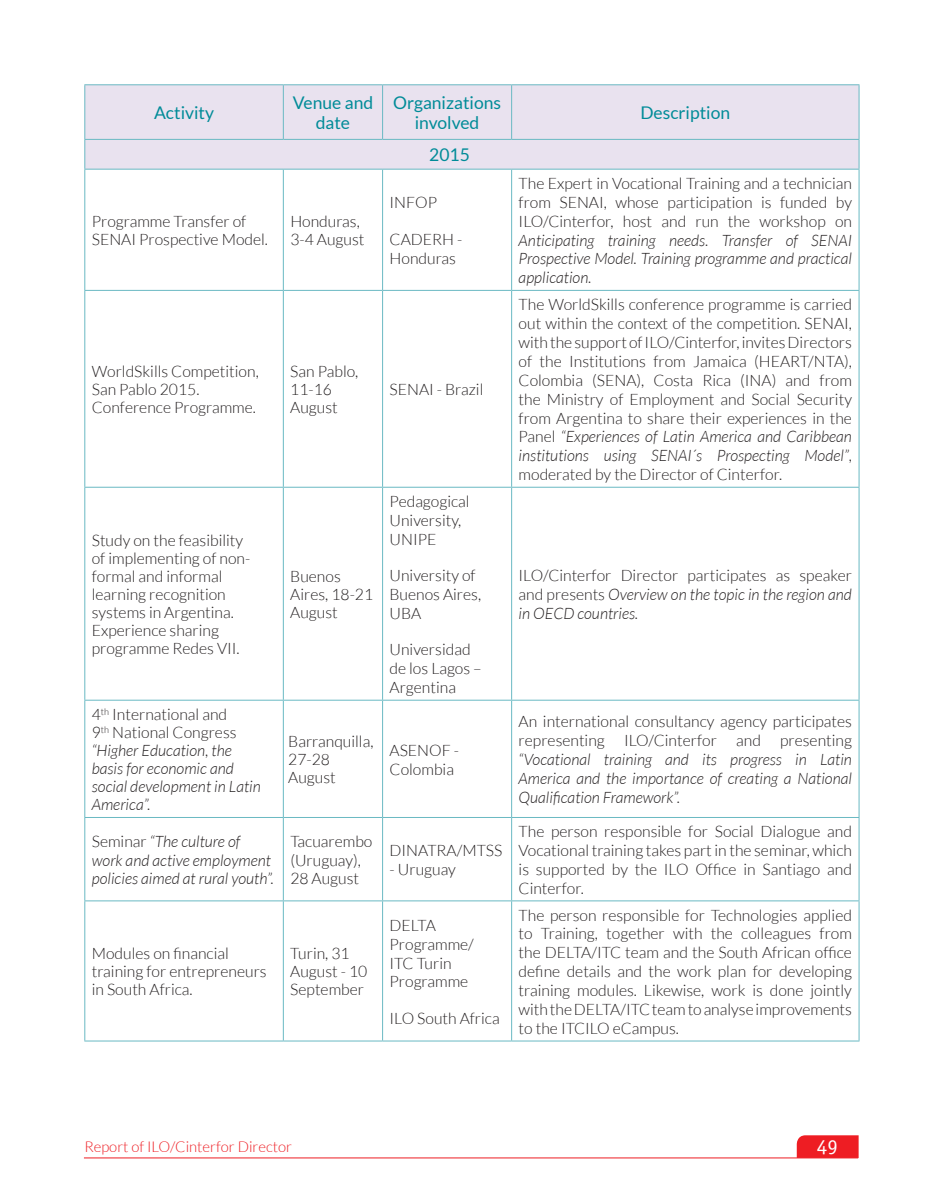
<style>
.page{position:relative;width:943px;height:1191px;background:#fff}
.page>*{position:absolute;margin:0;border:0;box-sizing:border-box;transform-origin:0 0}
.t1{font:21px "Officina Sans LT";color:#fff}
.t2{font:17.5px/20.1px "Lato";color:#008b98;text-align:center}
.t3{font:300 15.75px/18.9px "Lato";color:#231f20}
.t4{font:italic 300 15.75px/18.2px "Lato";color:#231f20;text-align:justify}
.t5{font:300 14.88px "Lato";color:#ee1d23}
.s1{font-style:normal}
.s2{font-style:italic}
</style>
<div class="page">
<svg style="left:796px;top:1135px;width:62px;height:22px"></svg>
<hr style="left:84px;top:1157px;width:774px;height:1px;background:#ee1d23">
<div style="left:85px;top:85px;width:773px;height:84px;background:#e9e2ef"></div>
<hr style="left:84px;top:84px;width:199px;height:1px;background:#6ab9c3">
<hr style="left:84px;top:85px;width:1px;height:54px;background:#6ab9c3">
<hr style="left:283px;top:84px;width:99px;height:1px;background:#6ab9c3">
<hr style="left:283px;top:85px;width:1px;height:54px;background:#6ab9c3">
<hr style="left:382px;top:84px;width:129px;height:1px;background:#6ab9c3">
<hr style="left:382px;top:85px;width:1px;height:54px;background:#6ab9c3">
<hr style="left:511px;top:84px;width:348px;height:1px;background:#6ab9c3">
<hr style="left:511px;top:85px;width:1px;height:54px;background:#6ab9c3">
<hr style="left:858px;top:85px;width:1px;height:54px;background:#6ab9c3">
<hr style="left:84px;top:139px;width:199px;height:1px;background:#6ab9c3">
<svg style="left:84px;top:140px;width:1px;height:29px"></svg>
<hr style="left:283px;top:139px;width:99px;height:1px;background:#6ab9c3">
<hr style="left:382px;top:139px;width:129px;height:1px;background:#6ab9c3">
<hr style="left:511px;top:139px;width:348px;height:1px;background:#6ab9c3">
<svg style="left:858px;top:140px;width:1px;height:29px"></svg>
<hr style="left:84px;top:169px;width:199px;height:1px;background:#6ab9c3">
<hr style="left:84px;top:170px;width:1px;height:120px;background:#6ab9c3">
<hr style="left:283px;top:169px;width:99px;height:1px;background:#6ab9c3">
<hr style="left:283px;top:170px;width:1px;height:120px;background:#6ab9c3">
<hr style="left:382px;top:169px;width:129px;height:1px;background:#6ab9c3">
<hr style="left:382px;top:170px;width:1px;height:120px;background:#6ab9c3">
<hr style="left:511px;top:169px;width:348px;height:1px;background:#6ab9c3">
<hr style="left:511px;top:170px;width:1px;height:120px;background:#6ab9c3">
<hr style="left:858px;top:170px;width:1px;height:120px;background:#6ab9c3">
<hr style="left:84px;top:290px;width:199px;height:1px;background:#6ab9c3">
<hr style="left:84px;top:291px;width:1px;height:196px;background:#6ab9c3">
<hr style="left:283px;top:290px;width:99px;height:1px;background:#6ab9c3">
<hr style="left:283px;top:291px;width:1px;height:196px;background:#6ab9c3">
<hr style="left:382px;top:290px;width:129px;height:1px;background:#6ab9c3">
<hr style="left:382px;top:291px;width:1px;height:196px;background:#6ab9c3">
<hr style="left:511px;top:290px;width:348px;height:1px;background:#6ab9c3">
<hr style="left:511px;top:291px;width:1px;height:196px;background:#6ab9c3">
<hr style="left:858px;top:291px;width:1px;height:196px;background:#6ab9c3">
<hr style="left:84px;top:487px;width:199px;height:1px;background:#6ab9c3">
<hr style="left:84px;top:487px;width:1px;height:212px;background:#6ab9c3">
<hr style="left:283px;top:487px;width:99px;height:1px;background:#6ab9c3">
<hr style="left:283px;top:487px;width:1px;height:212px;background:#6ab9c3">
<hr style="left:382px;top:487px;width:129px;height:1px;background:#6ab9c3">
<hr style="left:382px;top:487px;width:1px;height:212px;background:#6ab9c3">
<hr style="left:511px;top:487px;width:348px;height:1px;background:#6ab9c3">
<hr style="left:511px;top:487px;width:1px;height:212px;background:#6ab9c3">
<hr style="left:858px;top:487px;width:1px;height:212px;background:#6ab9c3">
<hr style="left:84px;top:699px;width:199px;height:1px;background:#6ab9c3">
<hr style="left:84px;top:700px;width:1px;height:117px;background:#6ab9c3">
<hr style="left:283px;top:699px;width:99px;height:1px;background:#6ab9c3">
<hr style="left:283px;top:700px;width:1px;height:117px;background:#6ab9c3">
<hr style="left:382px;top:699px;width:129px;height:1px;background:#6ab9c3">
<hr style="left:382px;top:700px;width:1px;height:117px;background:#6ab9c3">
<hr style="left:511px;top:699px;width:348px;height:1px;background:#6ab9c3">
<hr style="left:511px;top:700px;width:1px;height:117px;background:#6ab9c3">
<hr style="left:858px;top:700px;width:1px;height:117px;background:#6ab9c3">
<hr style="left:84px;top:817px;width:199px;height:1px;background:#6ab9c3">
<hr style="left:84px;top:818px;width:1px;height:82px;background:#6ab9c3">
<hr style="left:283px;top:817px;width:99px;height:1px;background:#6ab9c3">
<hr style="left:283px;top:818px;width:1px;height:82px;background:#6ab9c3">
<hr style="left:382px;top:817px;width:129px;height:1px;background:#6ab9c3">
<hr style="left:382px;top:818px;width:1px;height:82px;background:#6ab9c3">
<hr style="left:511px;top:817px;width:348px;height:1px;background:#6ab9c3">
<hr style="left:511px;top:818px;width:1px;height:82px;background:#6ab9c3">
<hr style="left:858px;top:818px;width:1px;height:82px;background:#6ab9c3">
<hr style="left:84px;top:900px;width:199px;height:1px;background:#6ab9c3">
<hr style="left:84px;top:901px;width:1px;height:139px;background:#6ab9c3">
<hr style="left:283px;top:900px;width:99px;height:1px;background:#6ab9c3">
<hr style="left:283px;top:901px;width:1px;height:139px;background:#6ab9c3">
<hr style="left:382px;top:900px;width:129px;height:1px;background:#6ab9c3">
<hr style="left:382px;top:901px;width:1px;height:139px;background:#6ab9c3">
<hr style="left:511px;top:900px;width:348px;height:1px;background:#6ab9c3">
<hr style="left:511px;top:901px;width:1px;height:139px;background:#6ab9c3">
<hr style="left:858px;top:901px;width:1px;height:139px;background:#6ab9c3">
<hr style="left:84px;top:1040px;width:199px;height:1px;background:#6ab9c3">
<hr style="left:283px;top:1040px;width:99px;height:1px;background:#6ab9c3">
<hr style="left:382px;top:1040px;width:129px;height:1px;background:#6ab9c3">
<hr style="left:511px;top:1040px;width:348px;height:1px;background:#6ab9c3">
<p class="t2" style="left:154px;top:103px;width:62px">Activity</p>
<p class="t2" style="left:293px;top:93px;width:82px">Venue and date</p>
<p class="t2" style="left:393px;top:93px;width:110px">Organizations involved</p>
<p class="t2" style="left:640px;top:103px;width:91px">Description</p>
<p class="t2" style="left:429px;top:145px;width:42px">2015</p>
<p class="t3" style="left:92px;top:212px;width:178px;line-height:18px">Programme Transfer of<br>SENAI Prospective Model.</p>
<p class="t3" style="left:290px;top:212px;width:76px;line-height:18px">Honduras,<br>3-4 August</p>
<p class="t3" style="left:389px;top:193px;width:49px">INFOP</p>
<p class="t3" style="left:389px;top:230px;width:74px">CADERH -<br>Honduras</p>
<p class="t3" style="left:92px;top:362px;width:168px;line-height:18.2px">WorldSkills Competition,<br>San Pablo 2015.<br>Conference Programme.</p>
<p class="t3" style="left:290px;top:362px;width:70px;line-height:18.2px">San Pablo,<br>11-16<br>August</p>
<p class="t3" style="left:389px;top:380px;width:95px">SENAI - Brazil</p>
<p class="t3" style="left:92px;top:531px;width:160px;line-height:18.2px">Study on the feasibility of implementing of non&shy;formal and informal learning recognition systems in Argentina.<br>Experience sharing programme Redes VII.</p>
<p class="t3" style="left:290px;top:567px;width:84px;line-height:18px">Buenos<br>Aires, 18-21<br>August</p>
<p class="t3" style="left:389px;top:492px;width:82px">Pedagogical<br>University,<br>UNIPE</p>
<p class="t3" style="left:389px;top:566px;width:93px">University of<br>Buenos Aires,<br>UBA</p>
<p class="t3" style="left:389px;top:640px;width:94px">Universidad de los Lagos –<br>Argentina</p>
<p class="t4" style="left:92px;top:705px;width:171px;text-align:left"><span class="s1">4</span><sup>th</sup> <span class="s1">International and<br>9</span><sup>th</sup> <span class="s1">National Congress </span>“Higher Education, the basis for economic and social development in Latin<br>America”.</p>
<p class="t3" style="left:288px;top:732px;width:87px;line-height:18px">Barranquilla,<br>27-28<br>August</p>
<p class="t3" style="left:389px;top:740px;width:71px">ASENOF -<br>Colombia</p>
<p class="t4" style="left:92px;top:833px;width:183px;text-align:left"><span class="s1">Seminar</span> “The culture of work and active employment policies aimed at rural youth”.</p>
<p class="t3" style="left:290px;top:832px;width:84px;line-height:18px">Tacuarembo (Uruguay),<br>28 August</p>
<p class="t3" style="left:389px;top:841px;width:114px">DINATRA/MTSS</p>
<p class="t3" style="left:389px;top:860px;width:68px">- Uruguay</p>
<p class="t3" style="left:92px;top:944px;width:176px;line-height:18px">Modules on financial training for entrepreneurs in South Africa.</p>
<p class="t3" style="left:290px;top:944px;width:79px;line-height:18px">Turin, 31<br>August - 10<br>September</p>
<p class="t3" style="left:389px;top:915px;width:86px">DELTA<br>Programme/<br>ITC Turin<br>Programme</p>
<p class="t3" style="left:389px;top:1008px;width:112px">ILO South Africa</p>
<p class="t3" style="left:518px;top:174px;width:335px;text-align:justify">The Expert in Vocational Training and a technician from SENAI, whose participation is funded by ILO/Cinterfor, host and run the workshop on</p>
<p class="t4" style="left:518px;top:231px;width:335px;line-height:18.9px">Anticipating training needs. Transfer of SENAI Prospective Model. Training programme and practical application.</p>
<p class="t3" style="left:518px;top:295px;width:335px;text-align:justify">The WorldSkills conference programme is carried out within the context of the competition. SENAI, with the support of ILO/Cinterfor, invites Directors of the Institutions from Jamaica (HEART/NTA), Colombia (SENA), Costa Rica (INA) and from the Ministry of Employment and Social Security from Argentina to share their experiences in the Panel <span class="s2">“Experiences of Latin America and Caribbean institutions using SENAI´s Prospecting Model”</span>, moderated by the Director of Cinterfor.</p>
<p class="t3" style="left:518px;top:566px;width:335px;text-align:justify">ILO/Cinterfor Director participates as speaker and presents <span class="s2">Overview on the topic in the region and in OECD countries.</span></p>
<p class="t3" style="left:518px;top:712px;width:335px">An international consultancy agency participates representing ILO/Cinterfor and presenting</p>
<p class="t4" style="left:518px;top:750px;width:335px;line-height:18.9px">“Vocational training and its progress in Latin America and the importance of creating a National Qualification Framework”.</p>
<p class="t3" style="left:518px;top:822px;width:335px;text-align:justify">The person responsible for Social Dialogue and Vocational training takes part in the seminar, which is supported by the ILO Office in Santiago and Cinterfor.</p>
<p class="t3" style="left:518px;top:905px;width:335px;text-align:justify">The person responsible for Technologies applied to Training, together with the colleagues from the DELTA/ITC team and the South African office define details and the work plan for developing training modules. Likewise, work is done jointly with the DELTA/ITC team to analyse improvements to the ITCILO eCampus.</p>
<p class="t5" style="left:84px;top:1138px;width:209px">Report of ILO/Cinterfor Director</p>
<h1 class="t1" style="left:817px;top:1134px;width:22px">49</h1>
</div>
